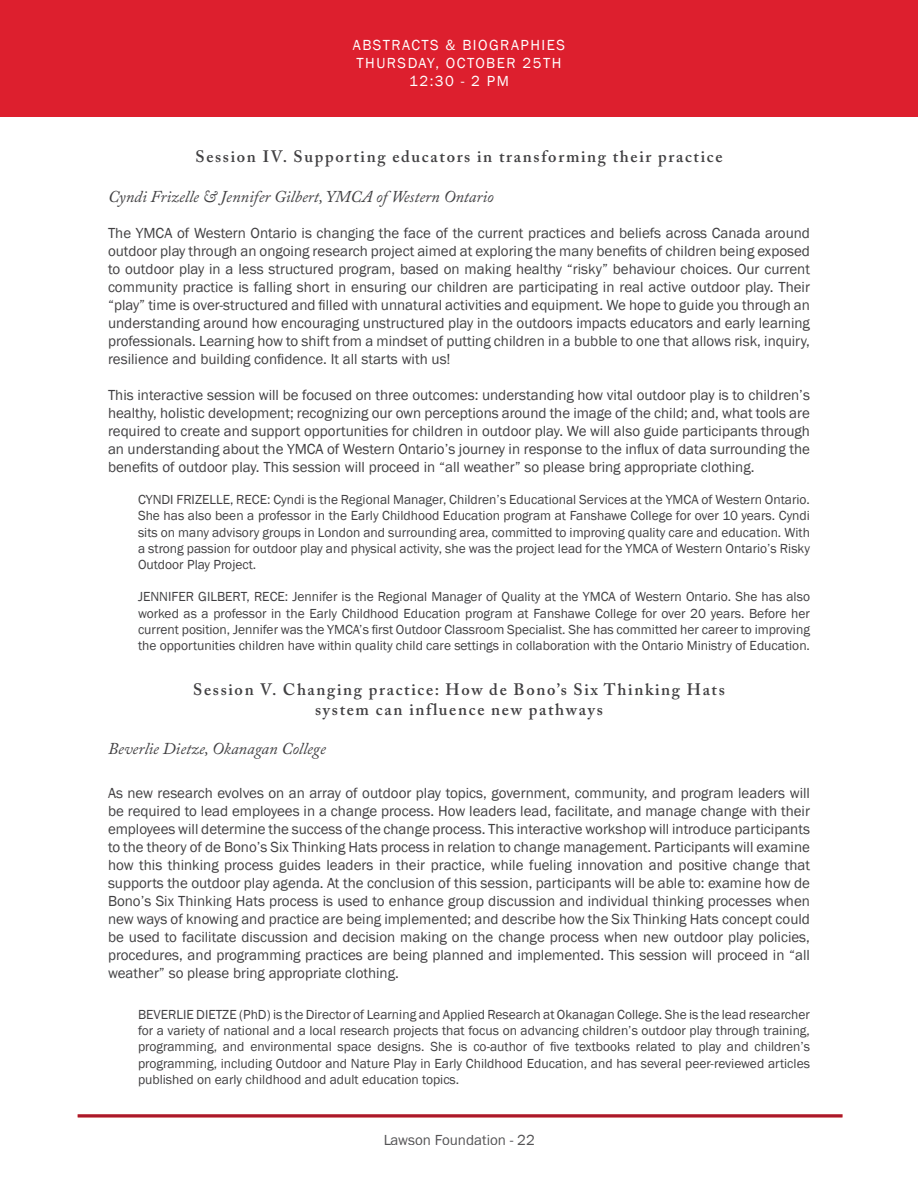
<style>
.page{position:relative;width:918px;height:1188px;background:#fff}
.page>*{position:absolute;margin:0;border:0;box-sizing:border-box;transform-origin:0 0}
.t1{font:600 16.5px/19.8px "Adobe Caslon Pro";letter-spacing:.1em;color:#414042;text-align:center}
.t2{font:italic 16.5px "Adobe Caslon Pro";color:#414042}
.t3{font:15px/18px "Franklin Gothic";color:#414042;text-align:justify}
.t4{font:15px/18px "Franklin Gothic";letter-spacing:.1em;color:#fff;text-align:center}
.t5{font:13.5px/16.2px "Franklin Gothic";color:#414042;text-align:justify}
</style>
<div class="page">
<hr style="left:78px;top:1114px;width:764px;height:3px;background:#aa182c">
<div style="left:0;top:0;width:918px;height:117px;background:#dd1f2e"></div>
<p class="t4" style="left:353px;top:36px;width:214px">ABSTRACTS &amp; BIOGRAPHIES<br>THURSDAY, OCTOBER 25TH<br>12:30 - 2 PM</p>
<p class="t1" style="left:195px;top:147px;width:529px">Session IV. Supporting educators in transforming their practice</p>
<p class="t2" style="left:108px;top:186px;width:387px">Cyndi Frizelle &amp; Jennifer Gilbert, YMCA of Western Ontario</p>
<p class="t3" style="left:108px;top:224px;width:704px">The YMCA of Western Ontario is changing the face of the current practices and beliefs across Canada around outdoor play through an ongoing research project aimed at exploring the many benefits of children being exposed to outdoor play in a less structured program, based on making healthy “risky” behaviour choices. Our current community practice is falling short in ensuring our children are participating in real active outdoor play. Their “play” time is over-structured and filled with unnatural activities and equipment. We hope to guide you through an understanding around how encouraging unstructured play in the outdoors impacts educators and early learning professionals. Learning how to shift from a mindset of putting children in a bubble to one that allows risk, inquiry, resilience and building confidence. It all starts with us!</p>
<p class="t3" style="left:108px;top:386px;width:704px">This interactive session will be focused on three outcomes: understanding how vital outdoor play is to children’s healthy, holistic development; recognizing our own perceptions around the image of the child; and, what tools are required to create and support opportunities for children in outdoor play. We will also guide participants through an understanding about the YMCA of Western Ontario’s journey in response to the influx of data surrounding the benefits of outdoor play. This session will proceed in “all weather” so please bring appropriate clothing.</p>
<p class="t5" style="left:138px;top:492px;width:674px">CYNDI FRIZELLE, RECE: Cyndi is the Regional Manager, Children’s Educational Services at the YMCA of Western Ontario.<br>She has also been a professor in the Early Childhood Education program at Fanshawe College for over 10 years. Cyndi sits on many advisory groups in London and surrounding area, committed to improving quality care and education. With a strong passion for outdoor play and physical activity, she was the project lead for the YMCA of Western Ontario’s Risky Outdoor Play Project.</p>
<p class="t5" style="left:138px;top:589px;width:674px">JENNIFER GILBERT, RECE: Jennifer is the Regional Manager of Quality at the YMCA of Western Ontario. She has also worked as a professor in the Early Childhood Education program at Fanshawe College for over 20 years. Before her current position, Jennifer was the YMCA’s first Outdoor Classroom Specialist. She has committed her career to improving the opportunities children have within quality child care settings in collaboration with the Ontario Ministry of Education.</p>
<p class="t1" style="left:193px;top:679px;width:533px">Session V. Changing practice: How de Bono’s Six Thinking Hats system can influence new pathways</p>
<p class="t2" style="left:108px;top:739px;width:219px">Beverlie Dietze, Okanagan College</p>
<p class="t3" style="left:108px;top:784px;width:704px">As new research evolves on an array of outdoor play topics, government, community, and program leaders will be required to lead employees in a change process. How leaders lead, facilitate, and manage change with their employees will determine the success of the change process. This interactive workshop will introduce participants to the theory of de Bono’s Six Thinking Hats process in relation to change management. Participants will examine how this thinking process guides leaders in their practice, while fueling innovation and positive change that supports the outdoor play agenda. At the conclusion of this session, participants will be able to: examine how de Bono’s Six Thinking Hats process is used to enhance group discussion and individual thinking processes when new ways of knowing and practice are being implemented; and describe how the Six Thinking Hats concept could be used to facilitate discussion and decision making on the change process when new outdoor play policies, procedures, and programming practices are being planned and implemented. This session will proceed in “all weather” so please bring appropriate clothing.</p>
<p class="t5" style="left:138px;top:1007px;width:674px">BEVERLIE DIETZE (PhD) is the Director of Learning and Applied Research at Okanagan College. She is the lead researcher for a variety of national and a local research projects that focus on advancing children’s outdoor play through training, programming, and environmental space designs. She is co-author of five textbooks related to play and children’s programming, including Outdoor and Nature Play in Early Childhood Education, and has several peer-reviewed articles published on early childhood and adult education topics.</p>
<p class="t3" style="left:383px;top:1131px;width:153px">Lawson Foundation - 22</p>
</div>
